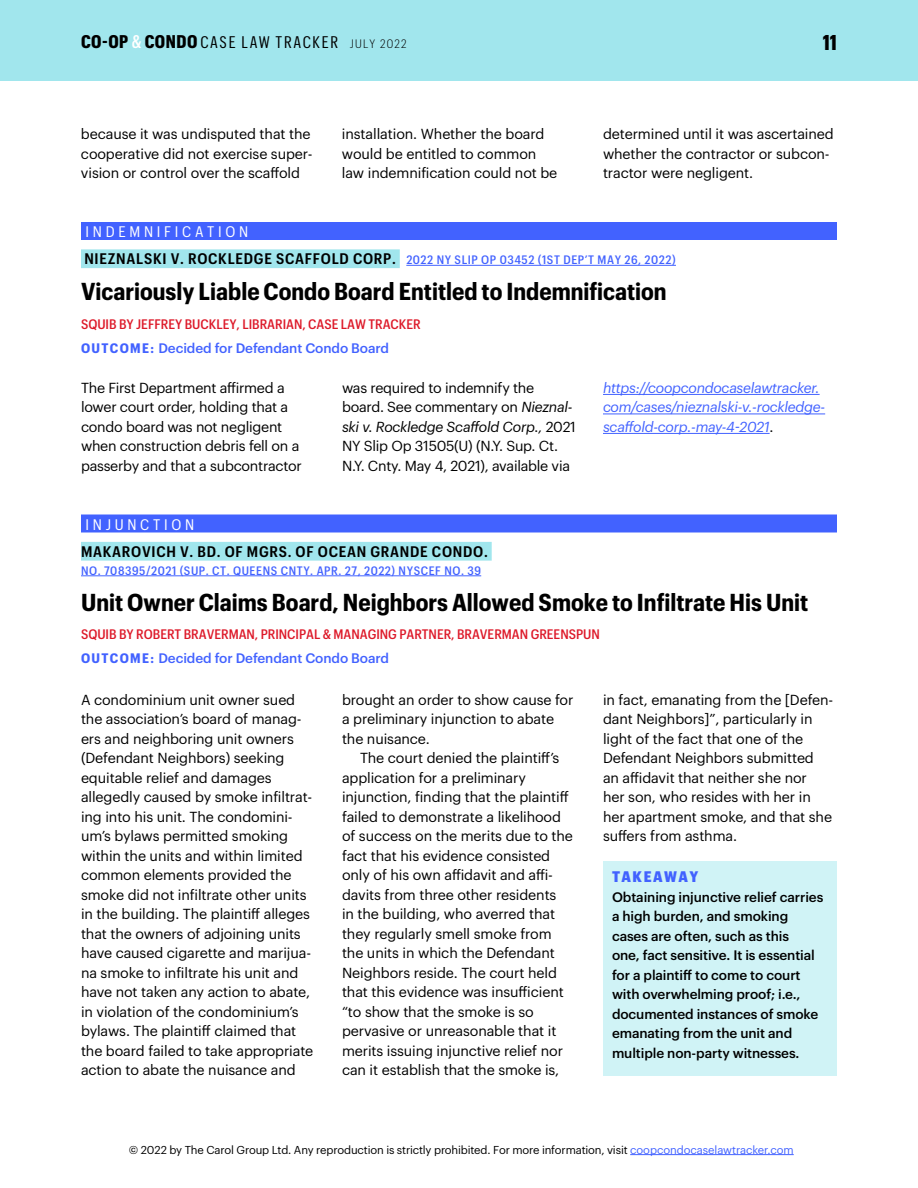
<style>
.page{position:relative;width:918px;height:1188px;background:#fff}
.page>*{position:absolute;margin:0;border:0;box-sizing:border-box;transform-origin:0 0}
.t1{font:700 24px "Graphik Compact";color:#000}
.t2{font:700 21px "Graphik Cond";color:#000}
.t3{font:16.5px "Graphik Cond";letter-spacing:.105em;color:#000}
.t4{font:600 15px "Graphik Compact";letter-spacing:.05em;color:#000}
.t5{font:15px "Graphik Compact";letter-spacing:.25em;color:#fff}
.t6{font:900 15px "Graphik Compact";letter-spacing:.1em;color:#4262ff}
.t7{font:14.25px/19.5px "Graphik";letter-spacing:-.01em;color:#000}
.t8{font:italic 14.25px/19.5px "Graphik";letter-spacing:-.02em;color:#4262ff}
.t9{font:500 13.5px/19.5px "Graphik";letter-spacing:-.005em;color:#000}
.t10{font:500 13.5px "Graphik Compact";color:#dd1929}
.t11{font:500 13.5px "Graphik";letter-spacing:-.005em;color:#4262ff}
.t12{font:500 12px "Graphik Compact";letter-spacing:.05em;color:#4262ff}
.t13{font:11.25px "Graphik";letter-spacing:-.01em;color:#000}
.s1{font-weight:700;font-size:18px}
.s2{font-weight:500;font-size:18px;color:#fff}
.s3{font-family:"Graphik Compact";font-weight:300;font-size:12px}
.s4{font-weight:600;font-size:15px;color:#000}
.s5{font-family:"Graphik Compact";font-weight:700}
.s6{font-style:italic}
.s7{font-style:normal;color:#000}
.s8{color:#4262ff}
</style>
<div class="page">
<div style="left:0;top:0;width:918px;height:81px;background:#a1e6ed"></div>
<hr style="left:630px;top:1154px;width:164px;height:1px;background:#4262ff">
<div style="left:81px;top:222px;width:756px;height:18px;background:#4262ff"></div>
<div style="left:81px;top:249px;width:319px;height:19px;background:#a1e6ed"></div>
<hr style="left:406px;top:265px;width:270px;height:1px;background:#4262ff">
<hr style="left:603px;top:394px;width:217px;height:1px;background:#4262ff">
<hr style="left:603px;top:414px;width:222px;height:1px;background:#4262ff">
<hr style="left:603px;top:433px;width:167px;height:1px;background:#4262ff">
<div style="left:81px;top:514px;width:756px;height:18px;background:#4262ff"></div>
<div style="left:81px;top:542px;width:411px;height:19px;background:#a1e6ed"></div>
<hr style="left:81px;top:576px;width:400px;height:1px;background:#4262ff">
<div style="left:603px;top:861px;width:234px;height:215px;background:#d0f3f6"></div>
<p class="t3" style="left:81px;top:32px;width:327px"><span class="s1">CO-OP</span> <span class="s2">&amp;</span> <span class="s1">CONDO</span> CASE LAW TRACKER <span class="s3">JULY 2022</span></p>
<h2 class="t2" style="left:823px;top:30px;width:16px">11</h2>
<p class="t7" style="left:81px;top:123px;width:233px">because it was undisputed that the cooperative did not exercise super&shy;vision or control over the scaffold</p>
<p class="t7" style="left:342px;top:123px;width:217px">installation. Whether the board would be entitled to common law indemnification could not be</p>
<p class="t7" style="left:603px;top:123px;width:232px">determined until it was ascertained whether the contractor or subcon&shy;tractor were negligent.</p>
<p class="t5" style="left:86px;top:221px;width:164px">INDEMNIFICATION</p>
<p class="t12" style="left:84px;top:251px;width:593px"><span class="s4">NIEZNALSKI V. ROCKLEDGE SCAFFOLD CORP.</span> 2022 NY SLIP OP 03452 (1ST DEP’T MAY 26, 2022)</p>
<h1 class="t1" style="left:81px;top:274px;width:587px">Vicariously Liable Condo Board Entitled to Indemnification</h1>
<p class="t10" style="left:81px;top:314px;width:341px">SQUIB BY JEFFREY BUCKLEY, LIBRARIAN, CASE LAW TRACKER</p>
<p class="t11" style="left:81px;top:337px;width:310px"><span class="s5">OUTCOME:</span> Decided for Defendant Condo Board</p>
<p class="t7" style="left:81px;top:377px;width:222px">The First Department affirmed a lower court order, holding that a condo board was not negligent when construction debris fell on a passerby and that a subcontractor</p>
<p class="t7" style="left:342px;top:377px;width:236px">was required to indemnify the board. See commentary on <span class="s6">Nieznal&shy;ski v. Rockledge Scaffold Corp.,</span> 2021<br>NY Slip Op 31505(U) (N.Y. Sup. Ct.<br>N.Y. Cnty. May 4, 2021), available via</p>
<p class="t8" style="left:603px;top:377px;width:224px">https://coopcondocaselawtracker. com/cases/nieznalski-v.-rockledge&shy;scaffold-corp.-may-4-2021<span class="s7">.</span></p>
<p class="t5" style="left:86px;top:513px;width:110px">INJUNCTION</p>
<p class="t4" style="left:81px;top:540px;width:408px">MAKAROVICH V. BD. OF MGRS. OF OCEAN GRANDE CONDO.</p>
<p class="t12" style="left:81px;top:561px;width:402px">NO. 708395/2021 (SUP. CT. QUEENS CNTY. APR. 27, 2022) NYSCEF NO. 39</p>
<h1 class="t1" style="left:81px;top:584px;width:729px">Unit Owner Claims Board, Neighbors Allowed Smoke to Infiltrate His Unit</h1>
<p class="t10" style="left:81px;top:624px;width:520px">SQUIB BY ROBERT BRAVERMAN, PRINCIPAL &amp; MANAGING PARTNER, BRAVERMAN GREENSPUN</p>
<p class="t11" style="left:81px;top:648px;width:310px"><span class="s5">OUTCOME:</span> Decided for Defendant Condo Board</p>
<p class="t7" style="left:81px;top:689px;width:234px">A condominium unit owner sued the association’s board of manag&shy;ers and neighboring unit owners (Defendant Neighbors) seeking equitable relief and damages allegedly caused by smoke infiltrat&shy;ing into his unit. The condomini&shy;um’s bylaws permitted smoking within the units and within limited common elements provided the smoke did not infiltrate other units in the building. The plaintiff alleges that the owners of adjoining units have caused cigarette and marijua&shy;na smoke to infiltrate his unit and have not taken any action to abate, in violation of the condominium’s bylaws. The plaintiff claimed that the board failed to take appropriate action to abate the nuisance and</p>
<p class="t7" style="left:342px;top:689px;width:233px">brought an order to show cause for a preliminary injunction to abate the nuisance.</p>
<p class="t7" style="left:603px;top:689px;width:232px">in fact, emanating from the [Defen&shy;dant Neighbors]”, particularly in light of the fact that one of the<br>Defendant Neighbors submitted an affidavit that neither she nor<br>her son, who resides with her in her apartment smoke, and that she suffers from asthma.</p>
<p class="t6" style="left:612px;top:866px;width:88px">TAKEAWAY</p>
<p class="t9" style="left:612px;top:886px;width:213px">Obtaining injunctive relief carries a high burden, and smoking cases are often, such as this<br>one, fact sensitive. It is essential for a plaintiff to come to court with overwhelming proof; i.e., documented instances of smoke emanating from the unit and multiple non-party witnesses.</p>
<p class="t7" style="left:342px;top:747px;width:233px;text-indent:18px">The court denied the plaintiff’s application for a preliminary injunction, finding that the plaintiff failed to demonstrate a likelihood of success on the merits due to the fact that his evidence consisted only of his own affidavit and affi&shy;davits from three other residents<br>in the building, who averred that they regularly smell smoke from the units in which the Defendant Neighbors reside. The court held that this evidence was insufficient “to show that the smoke is so pervasive or unreasonable that it merits issuing injunctive relief nor can it establish that the smoke is,</p>
<p class="t13" style="left:129px;top:1141px;width:666px">© 2022 by The Carol Group Ltd. Any reproduction is strictly prohibited. For more information, visit <span class="s8">coopcondocaselawtracker.com</span></p>
</div>
